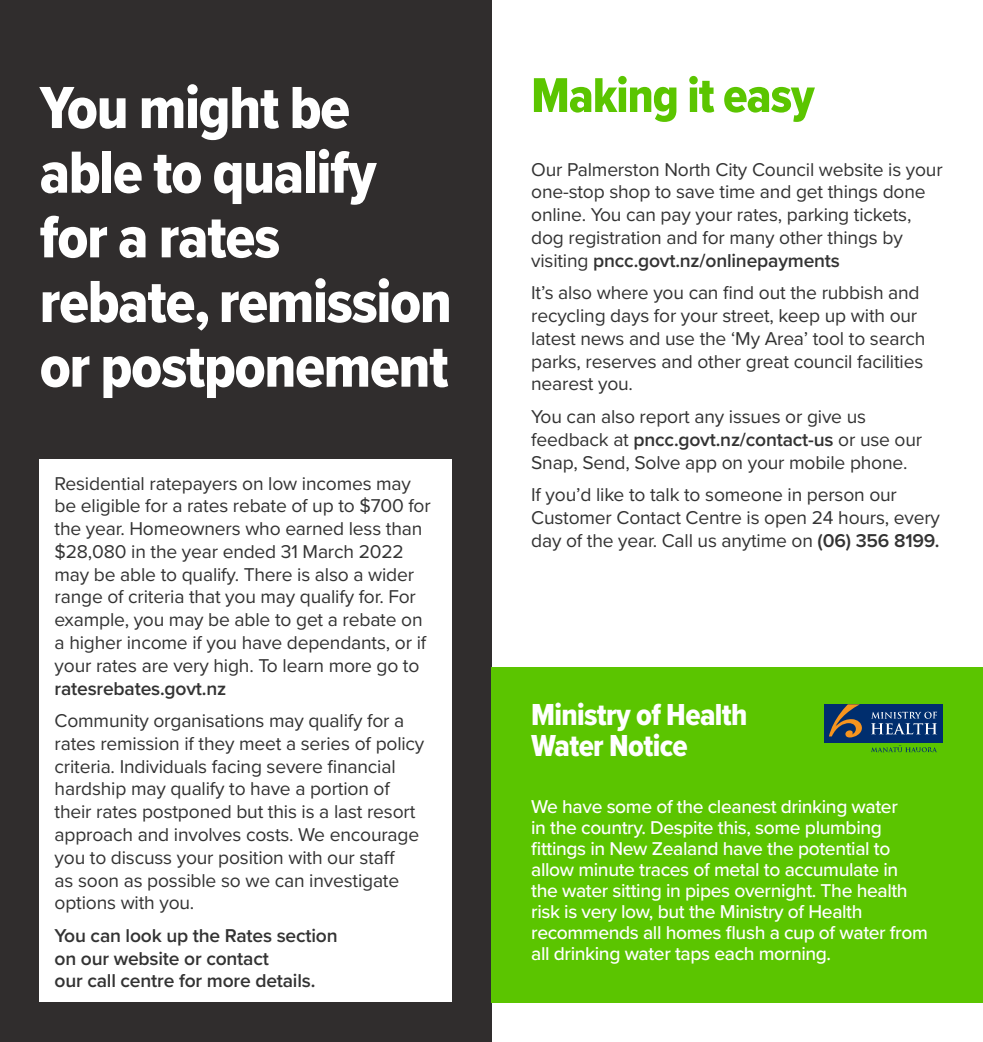
<style>
.page{position:relative;width:983px;height:1042px;background:#fff}
.page>*{position:absolute;margin:0;border:0;box-sizing:border-box;transform-origin:0 0}
.t1{font:61.6px/64.6px "Proxima Nova Cond Extrabld";letter-spacing:-.02em;color:#fff}
.t2{font:50.75px "Proxima Nova Cond Extrabld";letter-spacing:-.02em;color:#5bc500}
.t3{font:31.5px/31.5px "Proxima Nova Cond Extrabld";letter-spacing:-.02em;color:#fff}
.t4{font:19.25px/22.8px "Proxima Nova";letter-spacing:-.01em;color:#333}
.t5{font:500 19.25px/21px "Proxima Nova";letter-spacing:-.02em;color:#fff}
.t6{font:600 19.25px/22.8px "Proxima Nova";letter-spacing:-.01em;color:#333}
.s1{font-weight:600}
</style>
<div class="page">
<hr style="left:491px;top:0;width:1px;height:1042px;background:#a0a0a0">
<div style="left:0;top:0;width:491px;height:1042px;background:#302d2d"></div>
<div style="left:40px;top:459px;width:411px;height:543px;background:#fff"></div>
<div style="left:491px;top:667px;width:491px;height:335px;background:#5bc500"></div>
<div style="left:823px;top:704px;width:119px;height:38px;background:#002e6e"></div>
<svg style="left:871px;top:712px;width:65px;height:22px"></svg>
<svg style="left:871px;top:745px;width:65px;height:7px"></svg>
<svg style="left:829px;top:704px;width:32px;height:33px"></svg>
<h1 class="t1" style="left:40px;top:74px;width:413px">You might be able to qualify for a rates rebate, remission or postponement</h1>
<h2 class="t2" style="left:531px;top:58px;width:285px">Making it easy</h2>
<p class="t4" style="left:531px;top:157px;width:413px">Our Palmerston North City Council website is your one-stop shop to save time and get things done online. You can pay your rates, parking tickets, dog registration and for many other things by visiting <span class="s1">pncc.govt.nz/onlinepayments</span></p>
<p class="t4" style="left:531px;top:281px;width:395px">It’s also where you can find out the rubbish and recycling days for your street, keep up with our latest news and use the ‘My Area’ tool to search parks, reserves and other great council facilities nearest you.</p>
<p class="t4" style="left:531px;top:404px;width:392px">You can also report any issues or give us feedback at <span class="s1">pncc.govt.nz/contact-us</span> or use our<br>Snap, Send, Solve app on your mobile phone.</p>
<p class="t4" style="left:531px;top:482px;width:410px">If you’d like to talk to someone in person our<br>Customer Contact Centre is open 24 hours, every day of the year. Call us anytime on <span class="s1">(06) 356 8199.</span></p>
<p class="t4" style="left:55px;top:471px;width:377px">Residential ratepayers on low incomes may be eligible for a rates rebate of up to $700 for the year. Homeowners who earned less than $28,080 in the year ended 31 March 2022 may be able to qualify. There is also a wider range of criteria that you may qualify for. For example, you may be able to get a rebate on a higher income if you have dependants, or if your rates are very high. To learn more go to</p>
<p class="t6" style="left:55px;top:676px;width:173px">ratesrebates.govt.nz</p>
<p class="t4" style="left:55px;top:708px;width:371px">Community organisations may qualify for a rates remission if they meet a series of policy criteria. Individuals facing severe financial hardship may qualify to have a portion of their rates postponed but this is a last resort approach and involves costs. We encourage you to discuss your position with our staff<br>as soon as possible so we can investigate options with you.</p>
<p class="t6" style="left:55px;top:923px;width:284px">You can look up the Rates section on our website or contact<br>our call centre for more details.</p>
<h3 class="t3" style="left:531px;top:698px;width:218px">Ministry of Health<br>Water Notice</h3>
<p class="t5" style="left:531px;top:796px;width:398px">We have some of the cleanest drinking water<br>in the country. Despite this, some plumbing fittings in New Zealand have the potential to allow minute traces of metal to accumulate in the water sitting in pipes overnight. The health risk is very low, but the Ministry of Health recommends all homes flush a cup of water from all drinking water taps each morning.</p>
</div>
